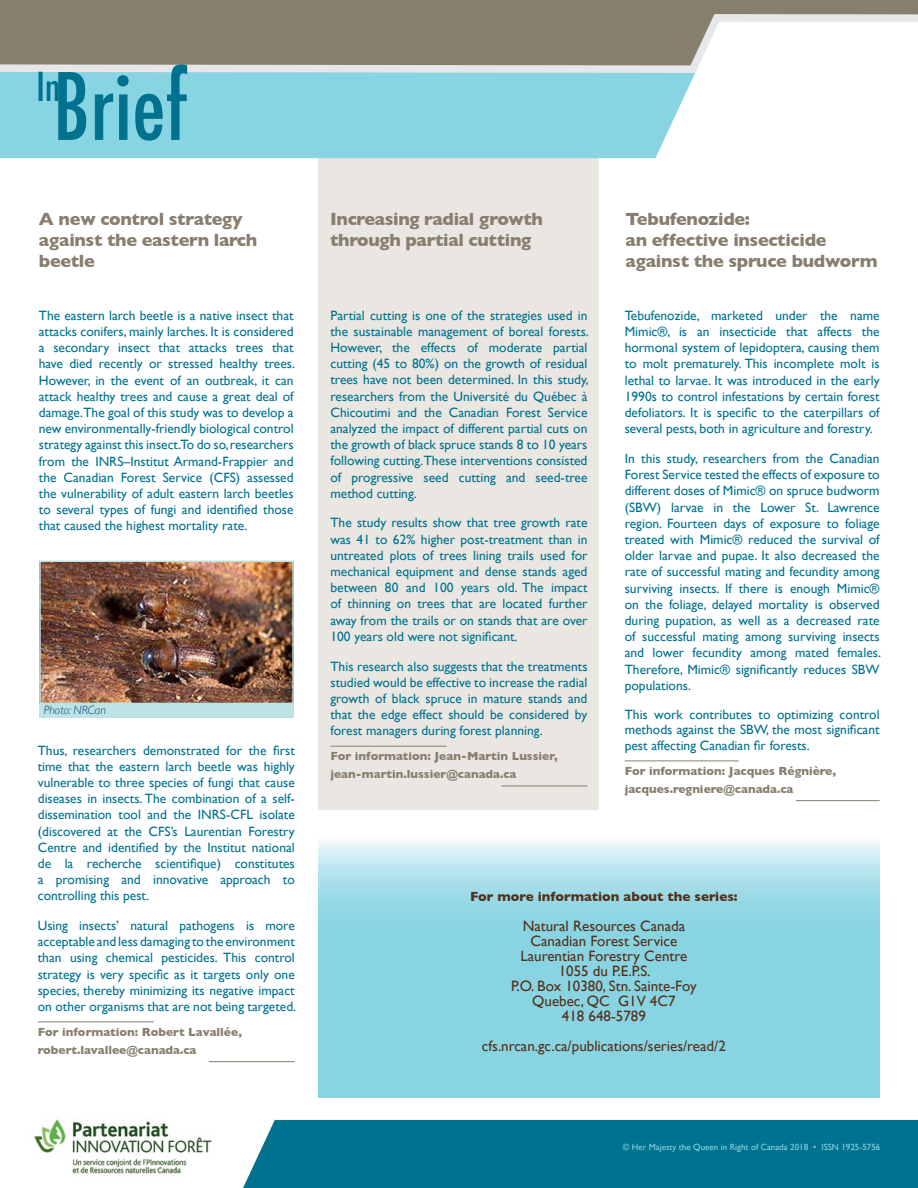
<style>
.page{position:relative;width:918px;height:1188px;background:#fff}
.page>*{position:absolute;margin:0;border:0;box-sizing:border-box;transform-origin:0 0}
.t1{font:500 condensed 90px "Futura";color:#00728f}
.t2{font:500 condensed 39px "Futura";color:#00728f}
.t3{font:700 18px/21px "Gill Sans";letter-spacing:-.02em;color:#887e6e}
.t4{font:15px/15px "Gill Sans";color:#54301a;text-align:center}
.t5{font:13.5px/16.2px "Gill Sans";color:#00728f;text-align:justify}
.t6{font:700 13.5px "Gill Sans";color:#54301a}
.t7{font:700 12px/18px "Gill Sans";color:#887e6e}
.t8{font:italic 300 12px "Gill Sans";color:#00446a}
.t9{font:9px "Gill Sans";color:#89d4e3}
</style>
<div class="page">
<div style="left:319px;top:154px;width:280px;height:656px;background:#eae6e1"></div>
<svg style="left:319px;top:841px;width:561px;height:257px;background:#95d8e5"></svg>
<div style="left:39px;top:704px;width:255px;height:14px;background:#bce4e5"></div>
<img style="left:42px;top:564px;width:249px;height:137px">
<div style="left:39px;top:561px;width:255px;height:143px;border:2px solid #bce4e5"></div>
<hr style="left:625px;top:761px;width:114px;height:1px;background:#887e6e">
<hr style="left:796px;top:800px;width:84px;height:1px;background:#887e6e">
<hr style="left:38px;top:1022px;width:116px;height:1px;background:#887e6e">
<hr style="left:209px;top:1061px;width:86px;height:1px;background:#887e6e">
<hr style="left:330px;top:746px;width:117px;height:1px;background:#887e6e">
<hr style="left:501px;top:786px;width:87px;height:1px;background:#887e6e">
<div style="left:0;top:0;width:918px;height:10px;background:#887e6e"></div>
<div style="left:0;top:77px;width:694px;height:81px;background:#89d4e3"></div>
<svg style="left:0;top:10px;width:918px;height:67px"></svg>
<div style="left:243px;top:1120px;width:675px;height:68px;background:#00728f"></div>
<img style="left:34px;top:1118px;width:178px;height:56px">
<h2 class="t2" style="left:36px;top:62px;width:26px">In</h2>
<h1 class="t1" style="left:53px;top:49px;width:136px">Brief</h1>
<h2 class="t3" style="left:39px;top:208px;width:220px">A new control strategy against the eastern larch beetle</h2>
<h2 class="t3" style="left:330px;top:208px;width:214px">Increasing radial growth through partial cutting</h2>
<h2 class="t3" style="left:626px;top:208px;width:254px">Tebufenozide:<br>an effective insecticide against the spruce budworm</h2>
<p class="t5" style="left:330px;top:307px;width:260px">Partial cutting is one of the strategies used in the sustainable management of boreal forests.<br>However, the effects of moderate partial cutting (45 to 80%) on the growth of residual trees have not been determined. In this study, researchers from the Université du Québec à Chicoutimi and the Canadian Forest Service analyzed the impact of different partial cuts on the growth of black spruce stands 8 to 10 years following cutting.These interventions consisted of progressive seed cutting and seed-tree method cutting.</p>
<p class="t5" style="left:330px;top:515px;width:259px">The study results show that tree growth rate was 41 to 62% higher post-treatment than in untreated plots of trees lining trails used for mechanical equipment and dense stands aged between 80 and 100 years old. The impact of thinning on trees that are located further away from the trails or on stands that are over 100 years old were not significant.</p>
<p class="t5" style="left:330px;top:658px;width:259px">This research also suggests that the treatments studied would be effective to increase the radial growth of black spruce in mature stands and that the edge effect should be considered by forest managers during forest planning.</p>
<p class="t7" style="left:330px;top:747px;width:229px">For information: Jean-Martin Lussier, jean-martin.lussier@canada.ca</p>
<p class="t5" style="left:39px;top:307px;width:258px">The eastern larch beetle is a native insect that attacks conifers, mainly larches. It is considered a secondary insect that attacks trees that have died recently or stressed healthy trees.<br>However, in the event of an outbreak, it can attack healthy trees and cause a great deal of damage.The goal of this study was to develop a new environmentally-friendly biological control strategy against this insect.To do so, researchers from the INRS–Institut Armand-Frappier and the Canadian Forest Service (CFS) assessed the vulnerability of adult eastern larch beetles to several types of fungi and identified those that caused the highest mortality rate.</p>
<p class="t5" style="left:625px;top:307px;width:256px">Tebufenozide, marketed under the name Mimic®, is an insecticide that affects the hormonal system of lepidoptera, causing them to molt prematurely. This incomplete molt is lethal to larvae. It was introduced in the early 1990s to control infestations by certain forest defoliators. It is specific to the caterpillars of several pests, both in agriculture and forestry.</p>
<p class="t5" style="left:625px;top:450px;width:258px">In this study, researchers from the Canadian Forest Service tested the effects of exposure to different doses of Mimic® on spruce budworm (SBW) larvae in the Lower St. Lawrence region. Fourteen days of exposure to foliage treated with Mimic® reduced the survival of older larvae and pupae. It also decreased the rate of successful mating and fecundity among surviving insects. If there is enough Mimic® on the foliage, delayed mortality is observed during pupation, as well as a decreased rate of successful mating among surviving insects and lower fecundity among mated females.<br>Therefore, Mimic® significantly reduces SBW populations.</p>
<p class="t5" style="left:625px;top:706px;width:256px;line-height:15.6px">This work contributes to optimizing control methods against the SBW, the most significant pest affecting Canadian fir forests.</p>
<p class="t7" style="left:625px;top:762px;width:213px">For information: Jacques Régnière, jacques.regniere@canada.ca</p>
<p class="t8" style="left:44px;top:703px;width:64px">Photo: NRCan</p>
<p class="t5" style="left:38px;top:742px;width:259px">Thus, researchers demonstrated for the first time that the eastern larch beetle was highly vulnerable to three species of fungi that cause diseases in insects. The combination of a self&shy;dissemination tool and the INRS-CFL isolate (discovered at the CFS’s Laurentian Forestry Centre and identified by the Institut national de la recherche scientifique) constitutes a promising and innovative approach to controlling this pest.</p>
<p class="t5" style="left:38px;top:917px;width:260px">Using insects’ natural pathogens is more acceptable and less damaging to the environment than using chemical pesticides. This control strategy is very specific as it targets only one species, thereby minimizing its negative impact on other organisms that are not being targeted.</p>
<p class="t7" style="left:38px;top:1023px;width:206px">For information: Robert Lavallée, robert.lavallee@canada.ca</p>
<p class="t6" style="left:470px;top:889px;width:269px">For more information about the series:</p>
<p class="t4" style="left:511px;top:919px;width:187px">Natural Resources Canada<br>Canadian Forest Service<br>Laurentian Forestry Centre<br>1055 du P.E.P.S.<br>P.O. Box 10380, Stn. Sainte-Foy<br>Quebec, QC G1V 4C7<br>418 648-5789</p>
<p class="t4" style="left:482px;top:1039px;width:245px">cfs.nrcan.gc.ca/publications/series/read/2</p>
<p class="t9" style="left:623px;top:1142px;width:259px">© Her Majesty the Queen in Right of Canada 2018 • ISSN 1925-5756</p>
</div>
